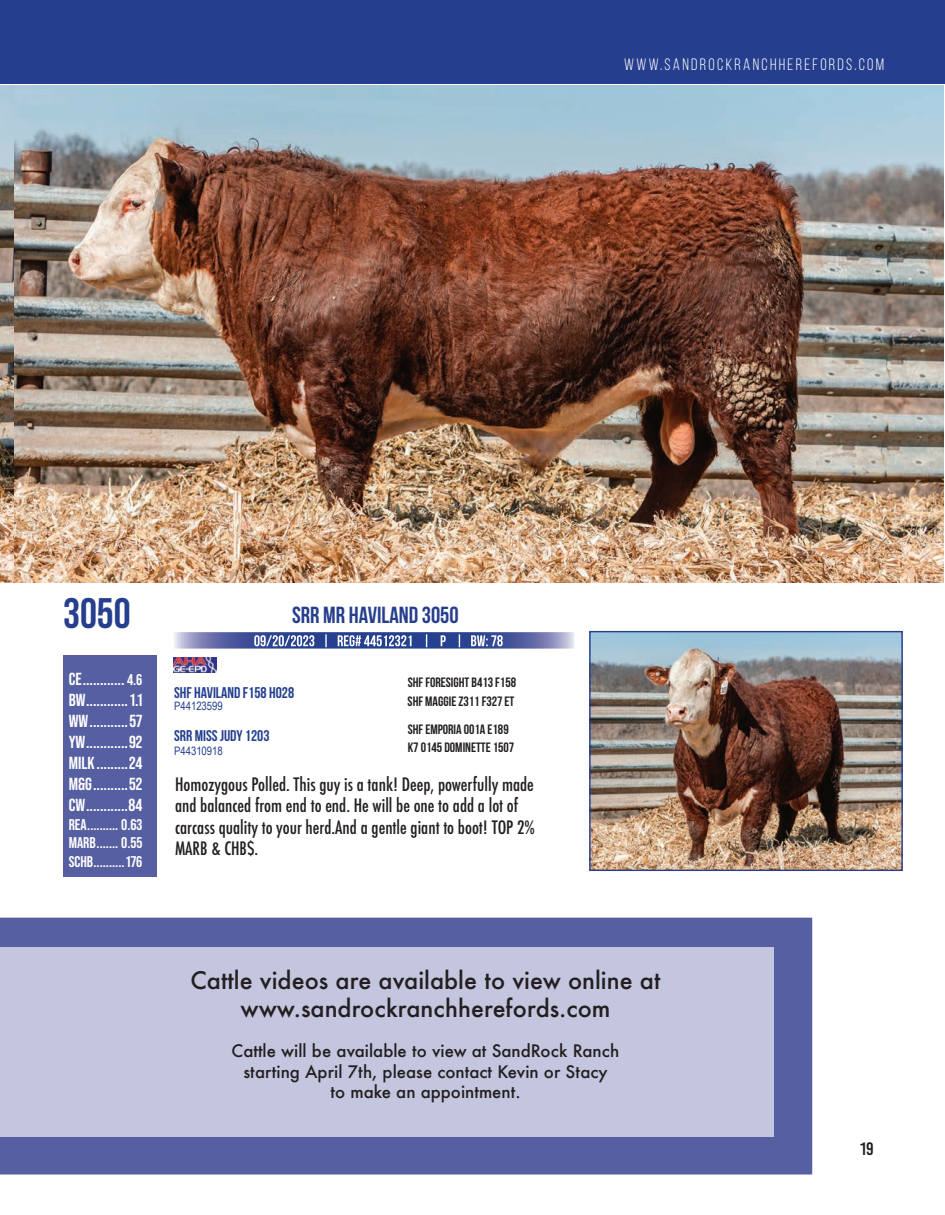
<style>
.page{position:relative;width:945px;height:1215px;background:#fff}
.page>*{position:absolute;margin:0;border:0;box-sizing:border-box;transform-origin:0 0}
.t1{font:700 42.75px "Bebas Neue";color:#253f8e}
.t2{font:500 23.55px/28.2px "Futura";color:#231f20;text-align:center}
.t3{font:700 23.25px "Bebas Neue";color:#253f8e}
.t4{font:500 condensed 18px/21.6px "Futura";color:#231f20}
.t5{font:18px "Bebas Kai";color:#231f20}
.t6{font:700 17.4px/21px "Bebas Neue Pro";color:#fff;text-align:justify}
.t7{font:500 16.8px/20.1px "Futura";color:#231f20;text-align:center}
.t8{font:16.5px "Bebas Neue";letter-spacing:.14em;color:#fff}
.t9{font:700 15.45px/18.6px "Bebas Neue Pro";color:#fff;text-align:justify}
.t10{font:700 15.45px "Bebas Neue";color:#253f8e}
.t11{font:15.45px "Bebas Neue";color:#fff}
.t12{font:13.65px/18.9px "Bebas Neue";color:#231f20}
.t13{font:11.7px "Arial Narrow";color:#253f8e}
.s1{font-size:15.45px}
</style>
<div class="page">
<div style="left:0;top:918px;width:812px;height:256px;background:#555fa1"></div>
<div style="left:0;top:0;width:945px;height:84px;background:#253f8e"></div>
<div style="left:0;top:948px;width:774px;height:189px;background:#c4c5de"></div>
<div style="left:63px;top:656px;width:93px;height:221px;background:#555fa1"></div>
<svg style="left:174px;top:632px;width:400px;height:17px;background:#6d77af"></svg>
<svg style="left:254px;top:634px;width:249px;height:13px;background:#28418f"></svg>
<img style="left:0;top:85px;width:944px;height:497px">
<img style="left:591px;top:633px;width:310px;height:236px">
<div style="left:589px;top:631px;width:314px;height:240px;border:1px solid #253f8e"></div>
<img style="left:174px;top:658px;width:42px;height:14px">
<p class="t8" style="left:624px;top:55px;width:262px">WWW.SANDROCKRANCHHEREFORDS.COM</p>
<h1 class="t1" style="left:63px;top:590px;width:69px">3050</h1>
<p class="t3" style="left:292px;top:603px;width:168px">SRR MR HAVILAND 3050</p>
<p class="t11" style="left:254px;top:632px;width:251px">09/20/2023 | REG# 44512321 | P | BW: 78</p>
<p class="t10" style="left:174px;top:684px;width:122px">SHF HAVILAND F158 H028</p>
<p class="t12" style="left:408px;top:673px;width:110px">SHF FORESIGHT B413 F158<br>SHF MAGGIE Z311 F327 ET</p>
<p class="t10" style="left:174px;top:727px;width:97px">SRR MISS JUDY 1203</p>
<p class="t12" style="left:408px;top:721px;width:108px;line-height:17.2px">SHF EMPORIA 001A E189<br>K7 0145 DOMINETTE 1507</p>
<p class="t6" style="left:69px;top:669px;width:75px">CE............ <span class="s1">4.6<br></span>BW............1.1<br>WW...........57<br>YW............92<br>MILK .........24<br>M&amp;G..........52<br>CW............84</p>
<p class="t9" style="left:69px;top:815px;width:75px">REA.......... 0.63<br>MARB....... 0.55<br>SCHB.......... 176</p>
<p class="t13" style="left:174px;top:698px;width:50px">P44123599</p>
<p class="t13" style="left:174px;top:743px;width:50px">P44310918</p>
<p class="t4" style="left:175px;top:773px;width:361px">Homozygous Polled. This guy is a tank! Deep, powerfully made and balanced from end to end. He will be one to add a lot of carcass quality to your herd.And a gentle giant to boot! TOP 2% MARB &amp; CHB$.</p>
<h2 class="t2" style="left:190px;top:966px;width:471px">Cattle videos are available to view online at www.sandrockranchherefords.com</h2>
<p class="t7" style="left:232px;top:1041px;width:389px">Cattle will be available to view at SandRock Ranch starting April 7th, please contact Kevin or Stacy<br>to make an appointment.</p>
<p class="t5" style="left:860px;top:1139px;width:15px">19</p>
</div>
